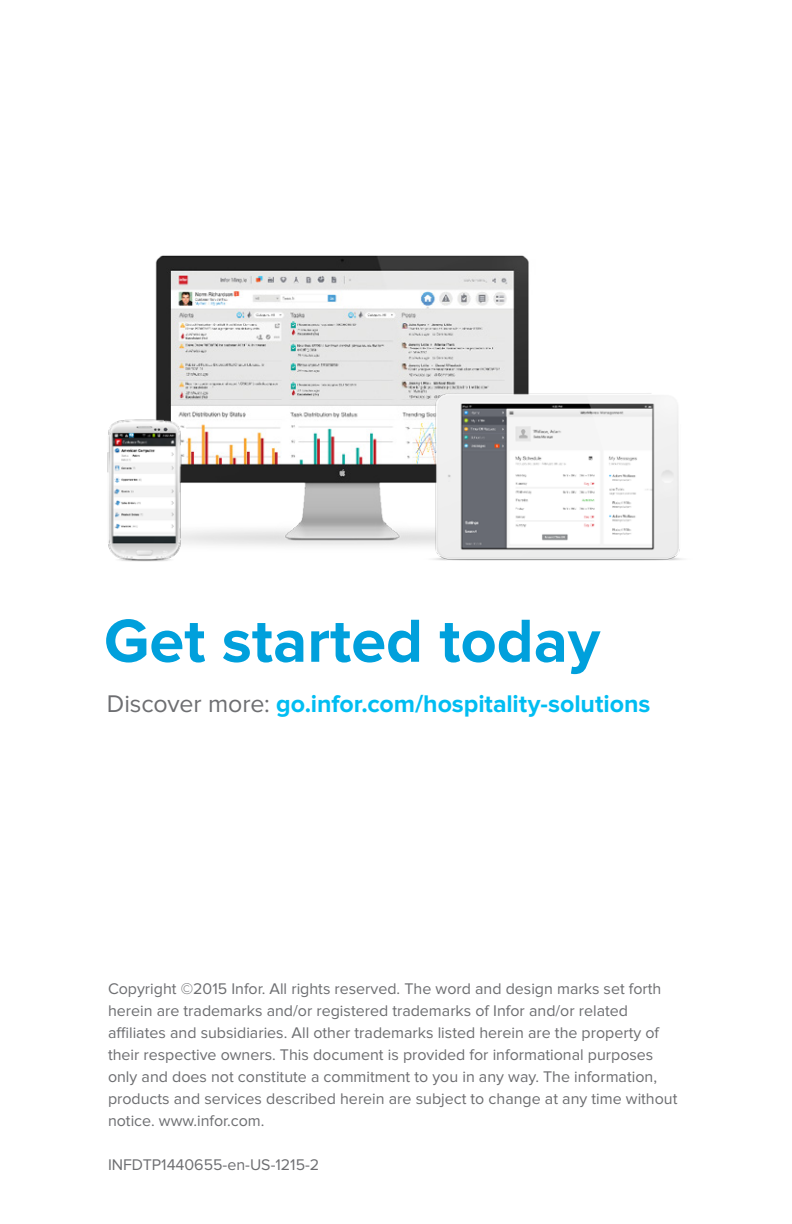
<style>
.page{position:relative;width:792px;height:1224px;background:#fff}
.page>*{position:absolute;margin:0;border:0;box-sizing:border-box;transform-origin:0 0}
.t1{font:700 63px "Proxima Nova";color:#00a0dc}
.t2{font:700 25px "Proxima Nova";letter-spacing:-.005em;color:#00bdf2}
.t3{font:16px/22px "Proxima Nova";color:#6d6e71}
.s1{font-weight:400;color:#6d6e71}
</style>
<div class="page">
<img style="left:155px;top:255px;width:374px;height:291px">
<img style="left:107px;top:408px;width:89px;height:154px">
<img style="left:405px;top:381px;width:278px;height:180px">
<p class="t1" style="left:104px;top:612px;width:498px">Get started today</p>
<p class="t2" style="left:107px;top:692px;width:545px"><span class="s1">Discover more:</span> go.infor.com/hospitality-solutions</p>
<p class="t3" style="left:108px;top:978px;width:571px">Copyright ©2015 Infor. All rights reserved. The word and design marks set forth herein are trademarks and/or registered trademarks of Infor and/or related affiliates and subsidiaries. All other trademarks listed herein are the property of their respective owners. This document is provided for informational purposes only and does not constitute a commitment to you in any way. The information, products and services described herein are subject to change at any time without notice. www.infor.com.</p>
<p class="t3" style="left:108px;top:1154px;width:213px">INFDTP1440655-en-US-1215-2</p>
</div>
